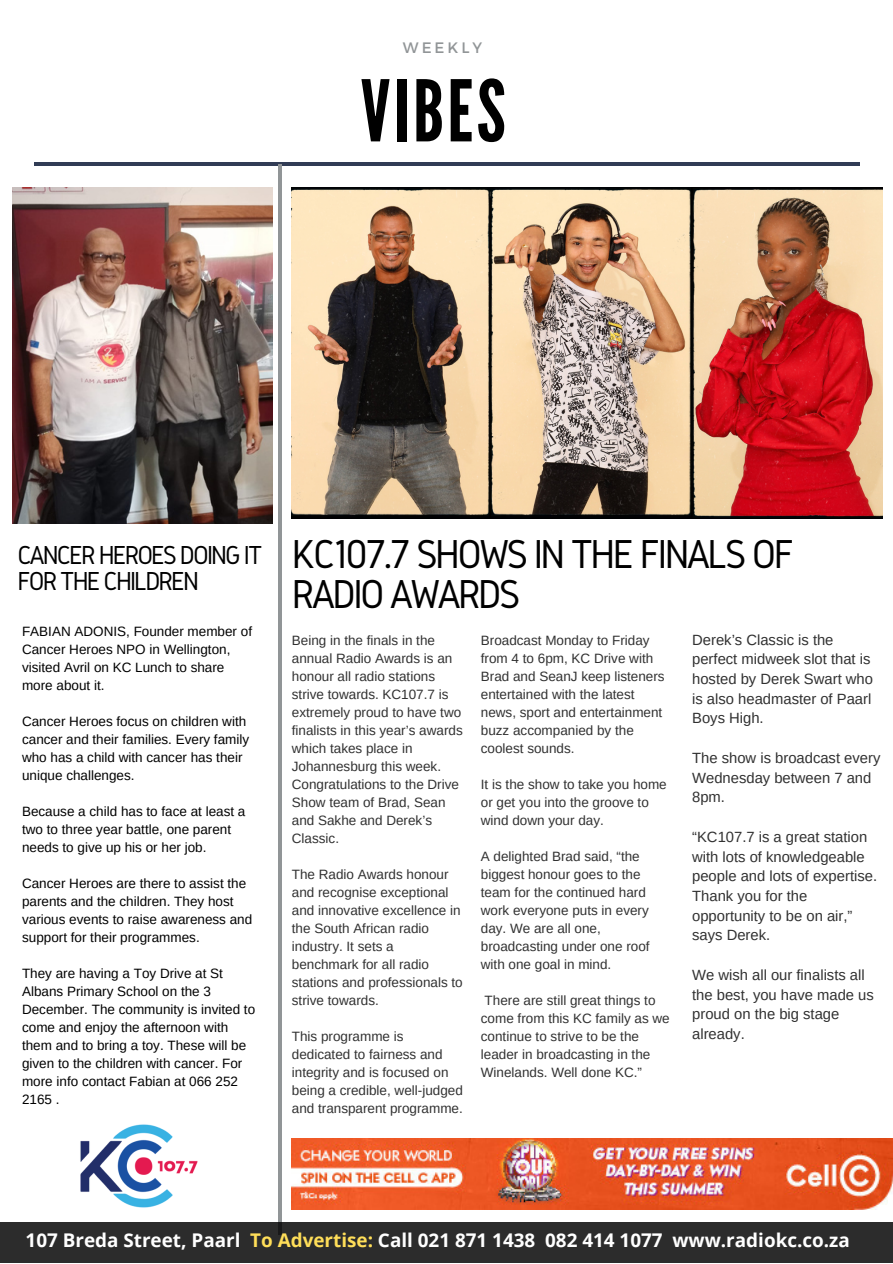
<style>
.page{position:relative;width:893px;height:1264px;background:#fff}
.page>*{position:absolute;margin:0;border:0;box-sizing:border-box;transform-origin:0 0}
.t1{font:84.75px "League Gothic";letter-spacing:.04em;color:#000}
.t2{font:42px/40.5px "Gidole";letter-spacing:-.06em;color:#000}
.t3{font:27px/26.1px "Gidole";letter-spacing:-.07em;color:#000}
.t4{font:700 18.9px "Open Sans";color:#fff}
.t5{font:15.15px "Montserrat";letter-spacing:.2em;color:#919597}
.t6{font:14.85px/19.6px "Arimo";color:#313131}
.t7{font:13.5px/18px "Arimo";color:#313131}
.t8{font:13.5px/18px "Arimo";color:#000}
.s1{color:#ffde59}
</style>
<div class="page">
<hr style="left:34px;top:163px;width:825px;height:3px;background:#313c55">
<hr style="left:278px;top:164px;width:3px;height:1070px;background:#919597">
<img style="left:13px;top:187px;width:260px;height:336px">
<div style="left:0;top:1221px;width:892px;height:41px;background:#2c2c2c"></div>
<img style="left:80px;top:1124px;width:118px;height:84px">
<img style="left:292px;top:1138px;width:600px;height:70px">
<img style="left:292px;top:187px;width:590px;height:332px">
<p class="t5" style="left:403px;top:37px;width:81px">WEEKLY</p>
<h1 class="t1" style="left:360px;top:62px;width:147px">VIBES</h1>
<h3 class="t3" style="left:17px;top:541px;width:246px">CANCER HEROES DOING IT<br>FOR THE CHILDREN</h3>
<h2 class="t2" style="left:292px;top:532px;width:504px">KC107.7 SHOWS IN THE FINALS OF<br>RADIO AWARDS</h2>
<p class="t8" style="left:22px;top:622px;width:231px">FABIAN ADONIS, Founder member of<br>Cancer Heroes NPO in Wellington, visited Avril on KC Lunch to share more about it.</p>
<p class="t8" style="left:22px;top:712px;width:228px">Cancer Heroes focus on children with cancer and their families. Every family who has a child with cancer has their unique challenges.</p>
<p class="t8" style="left:22px;top:802px;width:225px">Because a child has to face at least a two to three year battle, one parent needs to give up his or her job.</p>
<p class="t8" style="left:22px;top:874px;width:232px">Cancer Heroes are there to assist the parents and the children. They host various events to raise awareness and support for their programmes.</p>
<p class="t8" style="left:22px;top:964px;width:234px">They are having a Toy Drive at St<br>Albans Primary School on the 3<br>December. The community is invited to come and enjoy the afternoon with them and to bring a toy. These will be given to the children with cancer. For more info contact Fabian at 066 252<br>2165 .</p>
<p class="t7" style="left:292px;top:631px;width:172px">Being in the finals in the annual Radio Awards is an honour all radio stations strive towards. KC107.7 is extremely proud to have two finalists in this year’s awards which takes place in<br>Johannesburg this week.<br>Congratulations to the Drive<br>Show team of Brad, Sean and Sakhe and Derek’s<br>Classic.</p>
<p class="t7" style="left:292px;top:865px;width:172px">The Radio Awards honour and recognise exceptional and innovative excellence in the South African radio industry. It sets a benchmark for all radio stations and professionals to strive towards.</p>
<p class="t7" style="left:292px;top:1027px;width:172px">This programme is dedicated to fairness and integrity and is focused on being a credible, well-judged and transparent programme.</p>
<p class="t7" style="left:481px;top:631px;width:185px">Broadcast Monday to Friday from 4 to 6pm, KC Drive with<br>Brad and SeanJ keep listeners entertained with the latest news, sport and entertainment buzz accompanied by the coolest sounds.</p>
<p class="t7" style="left:481px;top:775px;width:187px">It is the show to take you home or get you into the groove to wind down your day.</p>
<p class="t7" style="left:481px;top:847px;width:170px">A delighted Brad said, “the biggest honour goes to the team for the continued hard work everyone puts in every day. We are all one, broadcasting under one roof with one goal in mind.</p>
<p class="t7" style="left:481px;top:991px;width:190px">There are still great things to come from this KC family as we continue to strive to be the leader in broadcasting in the<br>Winelands. Well done KC.”</p>
<p class="t6" style="left:692px;top:629px;width:182px">Derek’s Classic is the perfect midweek slot that is hosted by Derek Swart who is also headmaster of Paarl<br>Boys High.</p>
<p class="t6" style="left:692px;top:748px;width:190px">The show is broadcast every<br>Wednesday between 7 and<br>8pm.</p>
<p class="t6" style="left:692px;top:826px;width:186px">“KC107.7 is a great station with lots of knowledgeable people and lots of expertise.<br>Thank you for the opportunity to be on air,” says Derek.</p>
<p class="t6" style="left:692px;top:964px;width:183px">We wish all our finalists all the best, you have made us proud on the big stage already.</p>
<h3 class="t4" style="left:26px;top:1226px;width:825px">107 Breda Street, Paarl <span class="s1">To Advertise:</span> Call 021 871 1438 082 414 1077 www.radiokc.co.za</h3>
</div>
